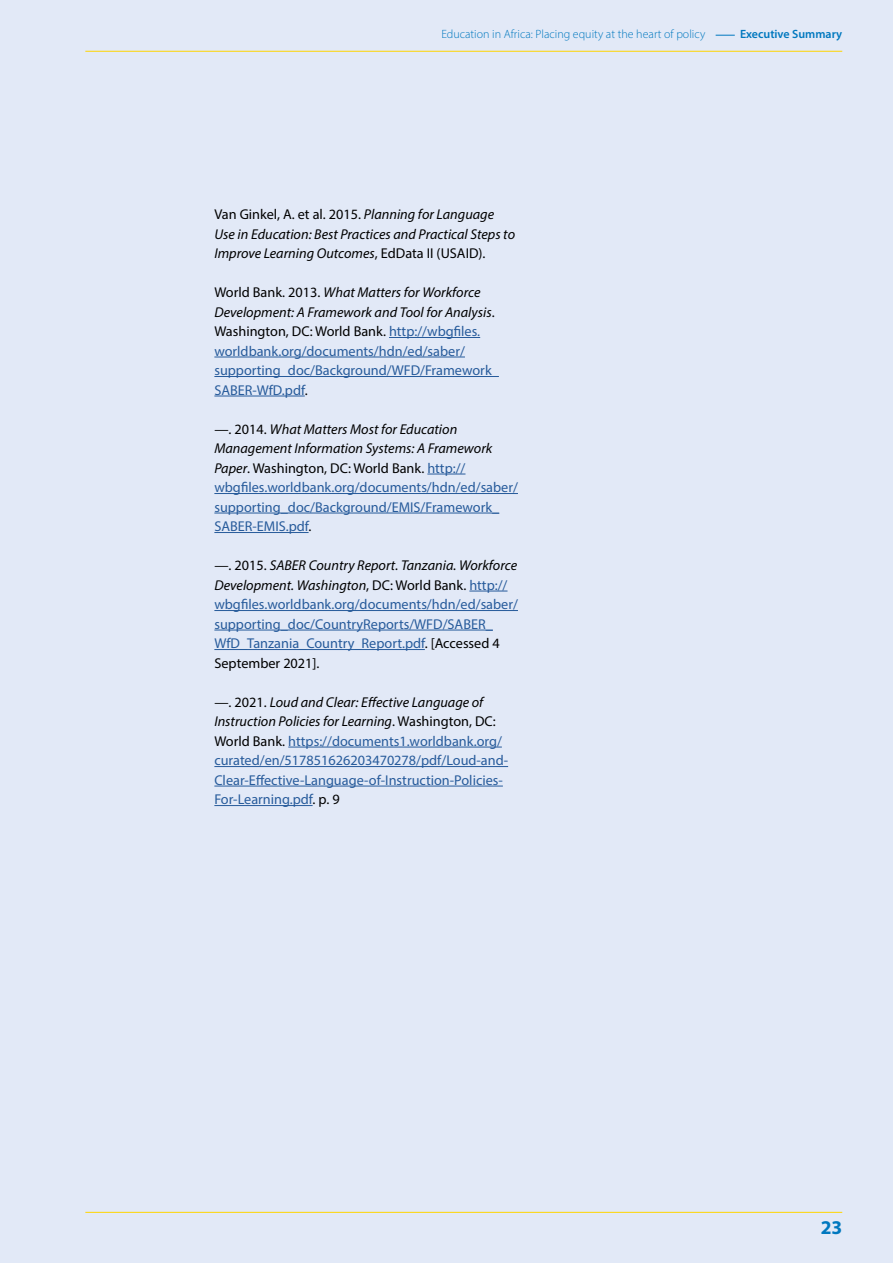
<style>
.page{position:relative;width:893px;height:1263px;background:#e2e9f7}
.page>*{position:absolute;margin:0;border:0;box-sizing:border-box;transform-origin:0 0}
.t1{font:700 19.5px "Myriad Pro";color:#0078bf}
.t2{font:14.25px/19.5px "Myriad Pro";color:#275b9b}
.t3{font:italic 14.25px/19.5px "Myriad Pro";color:#000}
.t4{font:300 12px "Myriad Pro";color:#0078bf}
.t5{font:600 12px "Myriad Pro";color:#0078bf}
.s1{font-style:normal}
.s2{color:#000}
.s3{font-style:italic;color:#000}
</style>
<div class="page">
<hr style="left:389px;top:337px;width:91px;height:1px;background:#275b9b">
<hr style="left:214px;top:357px;width:251px;height:1px;background:#275b9b">
<hr style="left:214px;top:376px;width:285px;height:1px;background:#275b9b">
<hr style="left:214px;top:396px;width:91px;height:1px;background:#275b9b">
<hr style="left:427px;top:474px;width:38px;height:1px;background:#275b9b">
<hr style="left:214px;top:493px;width:304px;height:1px;background:#275b9b">
<hr style="left:214px;top:513px;width:285px;height:1px;background:#275b9b">
<hr style="left:214px;top:532px;width:95px;height:1px;background:#275b9b">
<hr style="left:469px;top:591px;width:38px;height:1px;background:#275b9b">
<hr style="left:214px;top:610px;width:304px;height:1px;background:#275b9b">
<hr style="left:214px;top:630px;width:279px;height:1px;background:#275b9b">
<hr style="left:214px;top:649px;width:211px;height:1px;background:#275b9b">
<hr style="left:288px;top:747px;width:214px;height:1px;background:#275b9b">
<hr style="left:214px;top:766px;width:294px;height:1px;background:#275b9b">
<hr style="left:214px;top:786px;width:289px;height:1px;background:#275b9b">
<hr style="left:214px;top:805px;width:99px;height:1px;background:#275b9b">
<hr style="left:85px;top:1212px;width:757px;height:1px;background:#ffd500">
<svg style="left:716px;top:35px;width:19px;height:1px"></svg>
<hr style="left:85px;top:51px;width:757px;height:1px;background:#ffd500">
<p class="t4" style="left:441px;top:27px;width:265px">Education in Africa: Placing equity at the heart of policy</p>
<p class="t5" style="left:740px;top:27px;width:104px">Executive Summary</p>
<p class="t3" style="left:214px;top:204px;width:302px"><span class="s1">Van Ginkel, A. et al. 2015.</span> Planning for Language<br>Use in Education: Best Practices and Practical Steps to<br>Improve Learning Outcomes<span class="s1">, EdData II (USAID).</span></p>
<p class="t2" style="left:214px;top:282px;width:286px"><span class="s2">World Bank. 2013.</span> <span class="s3">What Matters for Workforce Development: A Framework and Tool for Analysis</span><span class="s2">.<br>Washington, DC: World Bank.</span> http://wbgfiles. worldbank.org/documents/hdn/ed/saber/ supporting_doc/Background/WFD/Framework_ SABER-WfD.pdf<span class="s2">.</span></p>
<p class="t2" style="left:214px;top:419px;width:305px"><span class="s2">—. 2014.</span> <span class="s3">What Matters Most for Education Management Information Systems: A Framework Paper</span><span class="s2">. Washington, DC: World Bank.</span> http:// wbgfiles.worldbank.org/documents/hdn/ed/saber/ supporting_doc/Background/EMIS/Framework_ SABER-EMIS.pdf<span class="s2">.</span></p>
<p class="t2" style="left:214px;top:555px;width:305px"><span class="s2">—. 2015.</span> <span class="s3">SABER Country Report. Tanzania. Workforce Development. Washington</span><span class="s2">, DC: World Bank.</span> http:// wbgfiles.worldbank.org/documents/hdn/ed/saber/ supporting_doc/CountryReports/WFD/SABER_ WfD_Tanzania_Country_Report.pdf<span class="s2">. [Accessed 4<br>September 2021].</span></p>
<p class="t2" style="left:214px;top:692px;width:295px"><span class="s2">—. 2021.</span> <span class="s3">Loud and Clear: Effective Language of Instruction Policies for Learning</span><span class="s2">. Washington, DC:<br>World Bank.</span> https://documents1.worldbank.org/ curated/en/517851626203470278/pdf/Loud-and-Clear-Effective-Language-of-Instruction-Policies-For-Learning.pdf<span class="s2">. p. 9</span></p>
<h1 class="t1" style="left:821px;top:1215px;width:23px">23</h1>
</div>
